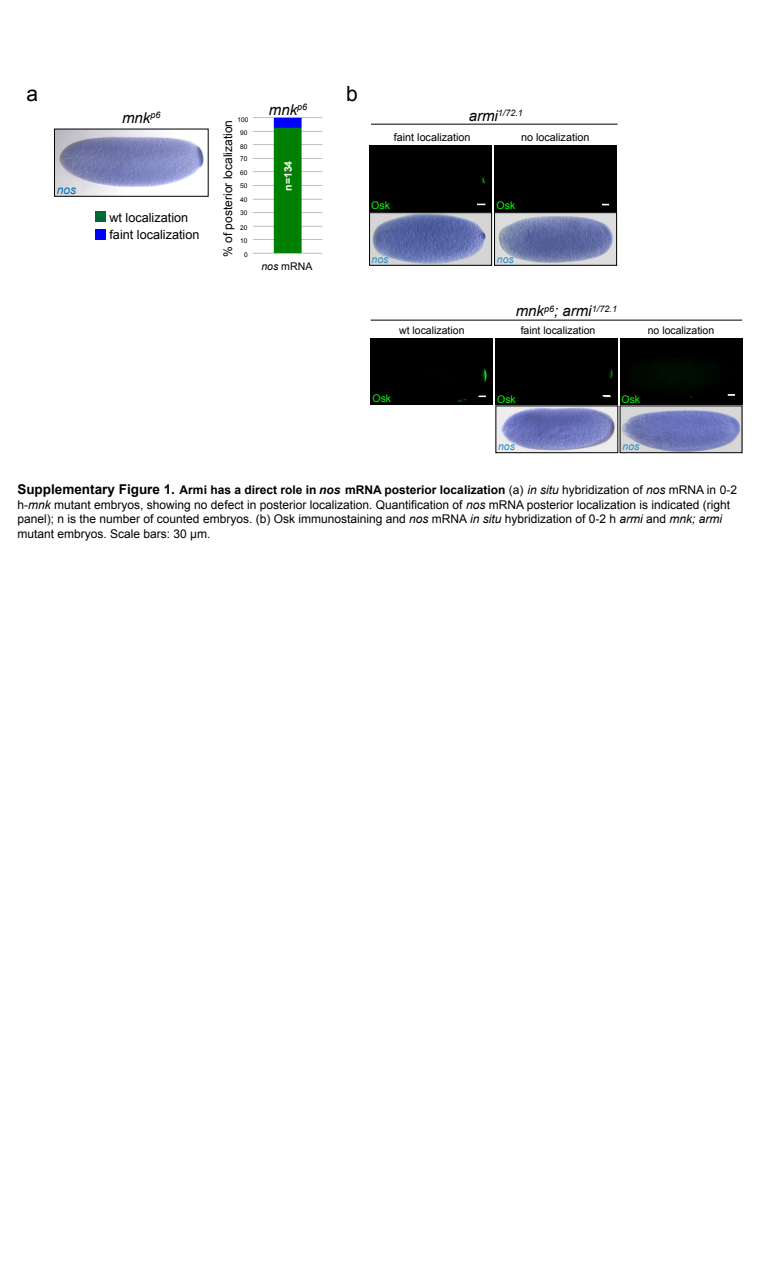
<style>
.page{position:relative;width:766px;height:1263px;background:#fff}
.page>*{position:absolute;margin:0;border:0;box-sizing:border-box;transform-origin:0 0}
.t1{font:21px "Arial";color:#000}
.t2{font:italic 15px "Arial";color:#000}
.t3{font:12.6px/17.4px "Arial";color:#000}
.t4{font:12px/14.4px "Arial";color:#000}
.t5{font:italic 12px "Arial";color:#0071ab}
.t6{font:10.8px "Arial";color:#000}
.t7{font:10.5px "Arial";color:#000}
.t8{font:10.5px "Arial";color:#0f0}
.t9{font:italic 10.5px "Arial";color:#298dc4}
.t10{font:700 10.5px "Arial";color:#fff}
.t11{font:italic 9px "Arial";color:#000}
.t12{font:6.6px "Arial";color:#000}
.s1{font-size:15px}
.s2{font-style:italic}
.s3{font-weight:700;font-size:13.5px}
.s4{font-weight:700}
.s5{font-weight:700;font-style:italic}
</style>
<div class="page">
<img style="left:621px;top:407px;width:119px;height:44px">
<img style="left:497px;top:407px;width:119px;height:44px">
<img style="left:56px;top:131px;width:148px;height:64px">
<img style="left:371px;top:214px;width:119px;height:50px">
<img style="left:496px;top:214px;width:118px;height:50px">
<div style="left:95px;top:212px;width:11px;height:10px;background:#006837"></div>
<div style="left:95px;top:230px;width:11px;height:10px;background:#00f"></div>
<img style="left:252px;top:117px;width:71px;height:137px">
<div style="left:54px;top:129px;width:154px;height:68px;border:1px solid #000"></div>
<div style="left:494px;top:145px;width:122px;height:66px;background:#000"></div>
<div style="left:369px;top:145px;width:122px;height:66px;background:#000"></div>
<div style="left:369px;top:212px;width:123px;height:54px;border:1px solid #000"></div>
<div style="left:494px;top:212px;width:122px;height:54px;border:1px solid #000"></div>
<hr style="left:371px;top:124px;width:246px;height:1px;background:#000">
<img style="left:495px;top:338px;width:122px;height:66px">
<div style="left:620px;top:338px;width:121px;height:66px;background:#000"></div>
<div style="left:370px;top:338px;width:122px;height:66px;background:#000"></div>
<hr style="left:370px;top:320px;width:372px;height:1px;background:#000">
<div style="left:372px;top:353px;width:119px;height:49px;background:#000"></div>
<div style="left:496px;top:346px;width:119px;height:56px;background:#000"></div>
<img style="left:621px;top:351px;width:119px;height:49px">
<div style="left:495px;top:158px;width:119px;height:52px;background:#000"></div>
<div style="left:371px;top:156px;width:119px;height:54px;background:#000"></div>
<div style="left:495px;top:405px;width:123px;height:48px;border:1px solid #000"></div>
<div style="left:619px;top:405px;width:123px;height:48px;border:1px solid #000"></div>
<svg style="left:727px;top:394px;width:7px;height:2px"></svg>
<h1 class="t1" style="left:27px;top:79px;width:13px">a</h1>
<p class="t5" style="left:57px;top:182px;width:21px">nos</p>
<h1 class="t1" style="left:346px;top:79px;width:13px">b</h1>
<p class="t2" style="left:269px;top:100px;width:40px">mnk<sup>p6</sup></p>
<p class="t2" style="left:122px;top:108px;width:40px">mnk<sup>p6</sup></p>
<p class="t11" style="left:468px;top:107px;width:56px"><span class="s1">armi</span>1/72.1</p>
<p class="t6" style="left:394px;top:130px;width:78px">faint localization</p>
<p class="t6" style="left:521px;top:130px;width:70px">no localization</p>
<p class="t12" style="left:237px;top:116px;width:12px">100</p>
<p class="t4" style="left:221px;top:257px;width:138px;rotate:-90deg">% of posterior localization</p>
<p class="t12" style="left:240px;top:128px;width:9px">90</p>
<p class="t12" style="left:240px;top:142px;width:9px">80</p>
<p class="t12" style="left:240px;top:155px;width:9px">70</p>
<p class="t10" style="left:281px;top:191px;width:32px;rotate:-90deg">n=134</p>
<p class="t12" style="left:240px;top:169px;width:9px">60</p>
<p class="t12" style="left:240px;top:181px;width:9px">50</p>
<p class="t12" style="left:240px;top:195px;width:9px">40</p>
<p class="t8" style="left:371px;top:198px;width:20px">Osk</p>
<p class="t8" style="left:496px;top:198px;width:20px">Osk</p>
<p class="t12" style="left:240px;top:208px;width:9px">30</p>
<p class="t3" style="left:109px;top:208px;width:92px">wt localization faint localization</p>
<p class="t12" style="left:240px;top:223px;width:9px">20</p>
<p class="t12" style="left:240px;top:236px;width:9px">10</p>
<p class="t12" style="left:244px;top:250px;width:5px">0</p>
<p class="t9" style="left:371px;top:252px;width:18px">nos</p>
<p class="t9" style="left:496px;top:253px;width:18px">nos</p>
<p class="t7" style="left:261px;top:259px;width:52px"><span class="s2">nos</span> mRNA</p>
<p class="t2" style="left:515px;top:301px;width:103px">mnk<sup>p6</sup>; armi<sup>1/72.1</sup></p>
<p class="t7" style="left:399px;top:323px;width:67px">wt localization</p>
<p class="t7" style="left:520px;top:323px;width:76px">faint localization</p>
<p class="t7" style="left:647px;top:323px;width:68px">no localization</p>
<p class="t8" style="left:372px;top:391px;width:20px">Osk</p>
<p class="t8" style="left:497px;top:392px;width:20px">Osk</p>
<p class="t8" style="left:621px;top:393px;width:20px">Osk</p>
<p class="t9" style="left:498px;top:439px;width:18px">nos</p>
<p class="t9" style="left:622px;top:440px;width:18px">nos</p>
<p class="t4" style="left:17px;top:483px;width:721px"><span class="s3">Supplementary Figure 1.</span> <span class="s4">Armi has a direct role in</span> <span class="s5">nos</span> <span class="s4">mRNA posterior localization</span> (a) <span class="s2">in situ</span> hybridization of <span class="s2">nos</span> mRNA in 0-2 h-<span class="s2">mnk</span> mutant embryos, showing no defect in posterior localization. Quantification of <span class="s2">nos</span> mRNA posterior localization is indicated (right panel); n is the number of counted embryos. (b) Osk immunostaining and <span class="s2">nos</span> mRNA <span class="s2">in situ</span> hybridization of 0-2 h <span class="s2">armi</span> and <span class="s2">mnk; armi </span>mutant embryos. Scale bars: 30 μm.</p>
</div>
